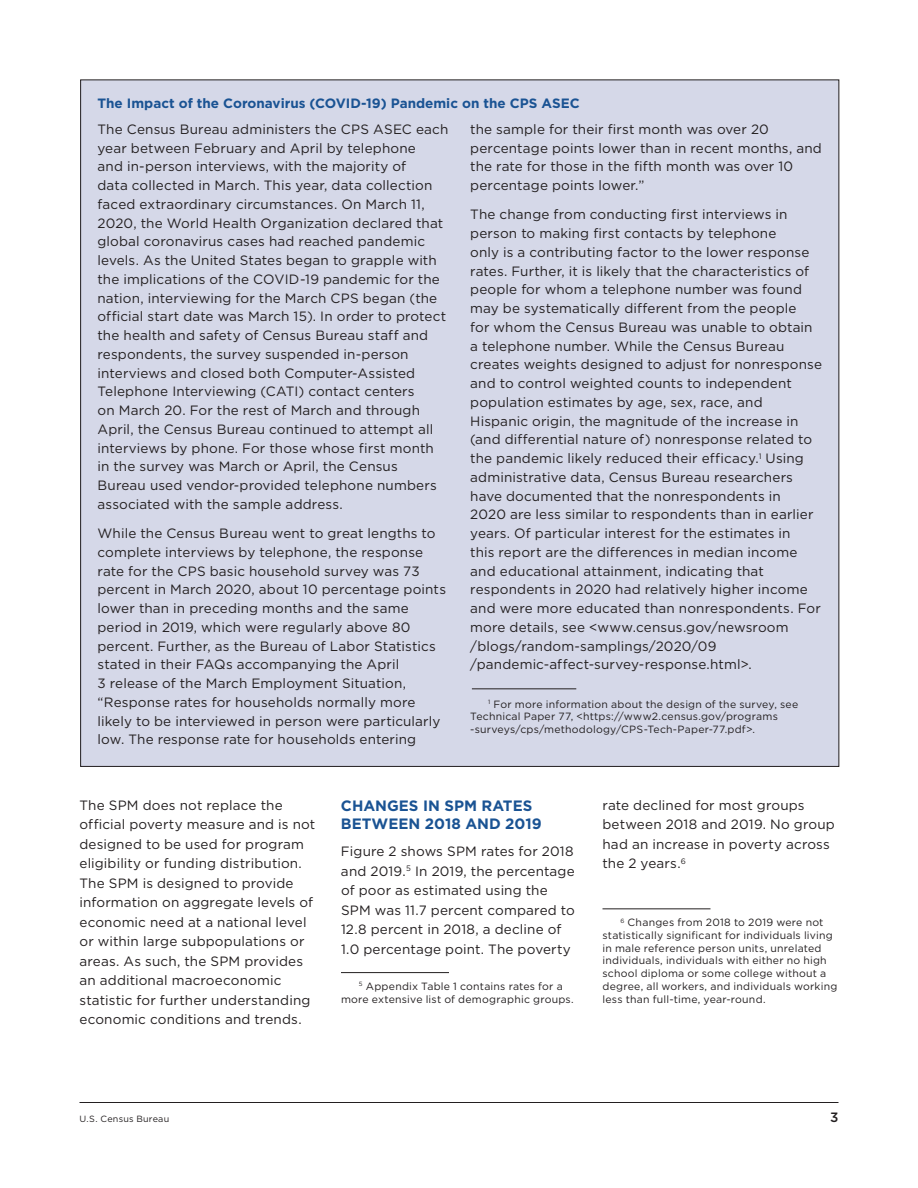
<style>
.page{position:relative;width:918px;height:1188px;background:#fff}
.page>*{position:absolute;margin:0;border:0;box-sizing:border-box;transform-origin:0 0}
.t1{font:700 15px/18px "Gotham";color:#1a5393}
.t2{font:13.5px/18.8px "Gotham";letter-spacing:.01em;color:#231f20}
.t3{font:700 13.5px "Gotham";color:#1a5393}
.t4{font:500 13.5px "Gotham";color:#231f20}
.t5{font:10.5px/12.8px "Gotham";letter-spacing:.02em;color:#231f20}
.t6{font:9px "Gotham";letter-spacing:.025em;color:#231f20}
</style>
<div class="page">
<hr style="left:80px;top:1102px;width:758px;height:1px;background:#231f20">
<div style="left:81px;top:80px;width:758px;height:686px;background:#d5d8e8"></div>
<hr style="left:341px;top:972px;width:108px;height:1px;background:#231f20">
<hr style="left:603px;top:908px;width:108px;height:1px;background:#231f20">
<hr style="left:472px;top:689px;width:104px;height:1px;background:#231f20">
<h2 class="t3" style="left:97px;top:94px;width:484px">The Impact of the Coronavirus (COVID-19) Pandemic on the CPS ASEC</h2>
<p class="t2" style="left:97px;top:119px;width:352px">The Census Bureau administers the CPS ASEC each year between February and April by telephone<br>and in-person interviews, with the majority of<br>data collected in March. This year, data collection faced extraordinary circumstances. On March 11, 2020, the World Health Organization declared that global coronavirus cases had reached pandemic levels. As the United States began to grapple with the implications of the COVID-19 pandemic for the nation, interviewing for the March CPS began (the official start date was March 15). In order to protect the health and safety of Census Bureau staff and respondents, the survey suspended in-person interviews and closed both Computer-Assisted Telephone Interviewing (CATI) contact centers<br>on March 20. For the rest of March and through April, the Census Bureau continued to attempt all interviews by phone. For those whose first month in the survey was March or April, the Census Bureau used vendor-provided telephone numbers associated with the sample address.</p>
<p class="t2" style="left:97px;top:524px;width:350px">While the Census Bureau went to great lengths to complete interviews by telephone, the response rate for the CPS basic household survey was 73 percent in March 2020, about 10 percentage points lower than in preceding months and the same period in 2019, which were regularly above 80 percent. Further, as the Bureau of Labor Statistics stated in their FAQs accompanying the April<br>3 release of the March Employment Situation, “Response rates for households normally more likely to be interviewed in person were particularly low. The response rate for households entering</p>
<p class="t2" style="left:470px;top:119px;width:353px">the sample for their first month was over 20 percentage points lower than in recent months, and the rate for those in the fifth month was over 10 percentage points lower.”</p>
<p class="t2" style="left:470px;top:205px;width:353px">The change from conducting first interviews in person to making first contacts by telephone<br>only is a contributing factor to the lower response rates. Further, it is likely that the characteristics of people for whom a telephone number was found may be systematically different from the people<br>for whom the Census Bureau was unable to obtain a telephone number. While the Census Bureau creates weights designed to adjust for nonresponse and to control weighted counts to independent population estimates by age, sex, race, and Hispanic origin, the magnitude of the increase in (and differential nature of) nonresponse related to the pandemic likely reduced their efficacy.<sup>1</sup> Using administrative data, Census Bureau researchers have documented that the nonrespondents in<br>2020 are less similar to respondents than in earlier years. Of particular interest for the estimates in<br>this report are the differences in median income and educational attainment, indicating that respondents in 2020 had relatively higher income and were more educated than nonrespondents. For more details, see &lt;www.census.gov/newsroom /blogs/random-samplings/2020/09 /pandemic-affect-survey-response.html&gt;.</p>
<h3 class="t5" style="left:470px;top:697px;width:330px;text-indent:18px"><sup>1</sup> For more information about the design of the survey, see<br>Technical Paper 77, &lt;https://www2.census.gov/programs -surveys/cps/methodology/CPS-Tech-Paper-77.pdf&gt;.</h3>
<p class="t2" style="left:80px;top:795px;width:237px;line-height:19.5px">The SPM does not replace the official poverty measure and is not designed to be used for program eligibility or funding distribution.<br>The SPM is designed to provide information on aggregate levels of economic need at a national level or within large subpopulations or areas. As such, the SPM provides an additional macroeconomic statistic for further understanding economic conditions and trends.</p>
<p class="t1" style="left:341px;top:797px;width:202px">CHANGES IN SPM RATES<br>BETWEEN 2018 AND 2019</p>
<p class="t2" style="left:341px;top:841px;width:235px;line-height:19.5px">Figure 2 shows SPM rates for 2018 and 2019.<sup>5</sup> In 2019, the percentage of poor as estimated using the<br>SPM was 11.7 percent compared to<br>12.8 percent in 2018, a decline of<br>1.0 percentage point. The poverty</p>
<h1 class="t5" style="left:341px;top:980px;width:234px;text-indent:18px"><sup>5</sup> Appendix Table 1 contains rates for a more extensive list of demographic groups.</h1>
<p class="t2" style="left:603px;top:795px;width:234px;line-height:19.5px">rate declined for most groups between 2018 and 2019. No group had an increase in poverty across the 2 years.<sup>6</sup></p>
<p class="t5" style="left:603px;top:916px;width:236px;text-indent:18px"><sup>6</sup> Changes from 2018 to 2019 were not statistically significant for individuals living in male reference person units, unrelated individuals, individuals with either no high school diploma or some college without a degree, all workers, and individuals working less than full-time, year-round.</p>
<p class="t6" style="left:80px;top:1113px;width:91px">U.S. Census Bureau</p>
<p class="t4" style="left:830px;top:1109px;width:10px">3</p>
</div>
